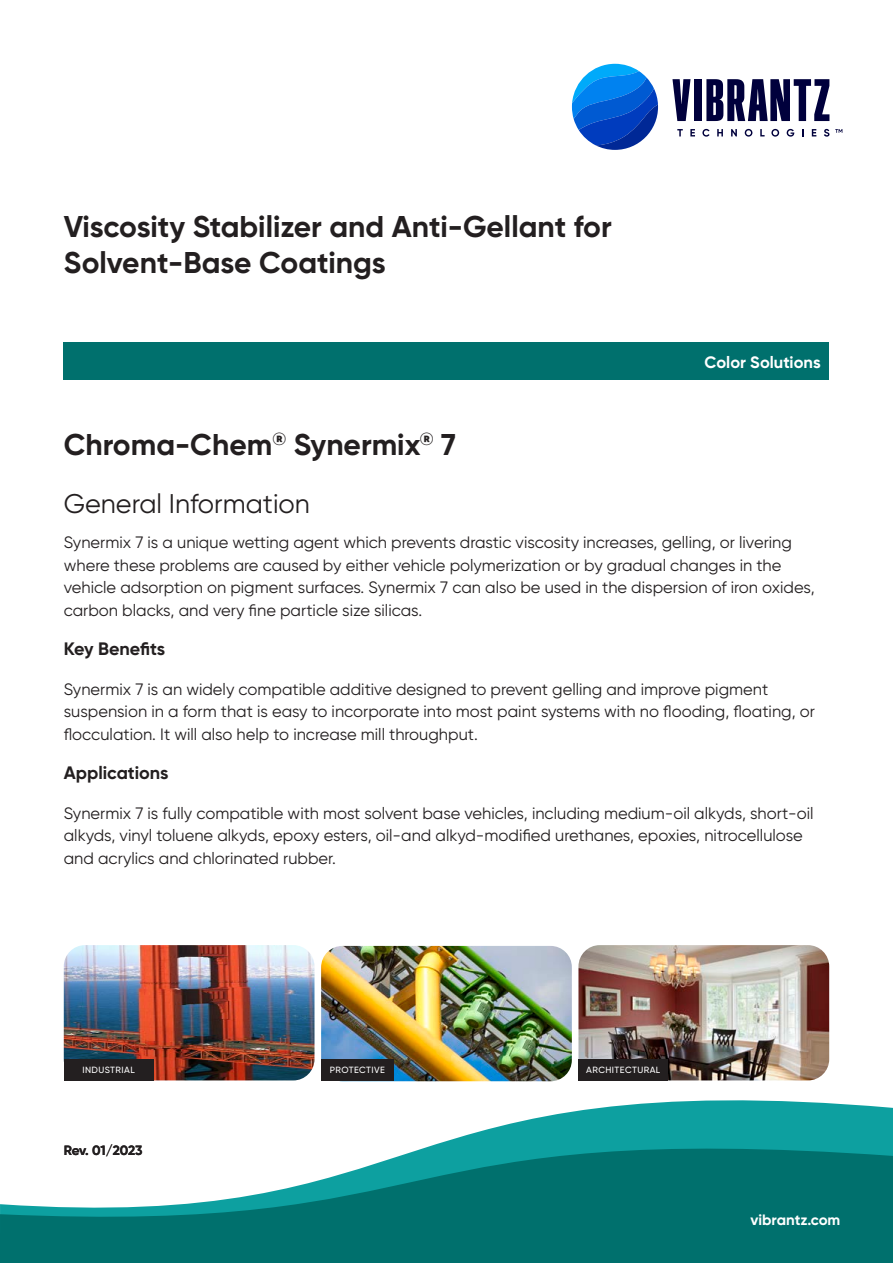
<style>
.page{position:relative;width:893px;height:1263px;background:#fff}
.page>*{position:absolute;margin:0;border:0;box-sizing:border-box;transform-origin:0 0}
._01_Document_Type{font:700 30px/36px "Gilroy";color:#231f20}
._02_Heading_1{font:700 30px "Gilroy";color:#231f20}
._01_Body_Text{font:27px "Gilroy";color:#231f20}
._02_Heading_3{font:700 18px "Gilroy";color:#231f20}
._01_Body_Text-2{font:16.5px/22.5px "Gilroy";color:#231f20}
._01_Section{font:700 16.5px "Gilroy";color:#fff}
.t1{font:700 15px "Gilroy";color:#fff}
.t2{font:700 13.5px "Gilroy";letter-spacing:-.02em;color:#231f20}
.t3{font:500 9px "Gilroy";letter-spacing:.05em;color:#fff}
</style>
<div class="page">
<svg style="left:672px;top:79px;width:18px;height:42px"></svg>
<div style="left:694px;top:79px;width:8px;height:42px;background:#00003c"></div>
<svg style="left:706px;top:79px;width:123px;height:42px"></svg>
<svg style="left:677px;top:129px;width:6px;height:7px"></svg>
<svg style="left:690px;top:129px;width:5px;height:7px"></svg>
<svg style="left:702px;top:129px;width:7px;height:8px"></svg>
<svg style="left:717px;top:129px;width:6px;height:7px"></svg>
<svg style="left:731px;top:129px;width:6px;height:7px"></svg>
<svg style="left:745px;top:129px;width:7px;height:8px"></svg>
<svg style="left:760px;top:129px;width:5px;height:7px"></svg>
<svg style="left:771px;top:129px;width:8px;height:8px"></svg>
<svg style="left:787px;top:129px;width:7px;height:8px"></svg>
<svg style="left:802px;top:129px;width:2px;height:7px"></svg>
<svg style="left:812px;top:129px;width:4px;height:7px"></svg>
<svg style="left:824px;top:129px;width:5px;height:8px"></svg>
<svg style="left:835px;top:129px;width:7px;height:4px"></svg>
<svg style="left:572px;top:64px;width:86px;height:86px"></svg>
<svg style="left:64px;top:1080px;width:829px;height:39px"></svg>
<svg style="left:0;top:1119px;width:893px;height:144px;fill:#00706d"></svg>
<div style="left:64px;top:342px;width:765px;height:38px;background:#00706d"></div>
<img style="left:578px;top:945px;width:251px;height:135px">
<img style="left:64px;top:945px;width:250px;height:135px">
<div style="left:578px;top:1059px;width:90px;height:21px;background:#231f20"></div>
<div style="left:64px;top:1059px;width:89px;height:21px;background:#231f20"></div>
<img style="left:321px;top:946px;width:251px;height:135px">
<div style="left:321px;top:1060px;width:73px;height:21px;background:#231f20"></div>
<p class="_01_Document_Type" style="left:64px;top:208px;width:549px">Viscosity Stabilizer and Anti-Gellant for<br>Solvent-Base Coatings</p>
<p class="_01_Section" style="left:705px;top:352px;width:118px">Color Solutions</p>
<p class="_02_Heading_1" style="left:64px;top:426px;width:394px">Chroma-Chem<sup>®</sup> Synermix<sup>®</sup> 7</p>
<p class="_01_Body_Text" style="left:64px;top:487px;width:248px">General Information</p>
<p class="_01_Body_Text-2" style="left:64px;top:531px;width:752px">Synermix 7 is a unique wetting agent which prevents drastic viscosity increases, gelling, or livering where these problems are caused by either vehicle polymerization or by gradual changes in the vehicle adsorption on pigment surfaces. Synermix 7 can also be used in the dispersion of iron oxides, carbon blacks, and very fine particle size silicas.</p>
<p class="_02_Heading_3" style="left:64px;top:638px;width:103px">Key Benefits</p>
<p class="_01_Body_Text-2" style="left:64px;top:677px;width:753px">Synermix 7 is an widely compatible additive designed to prevent gelling and improve pigment suspension in a form that is easy to incorporate into most paint systems with no flooding, floating, or flocculation. It will also help to increase mill throughput.</p>
<p class="_02_Heading_3" style="left:64px;top:762px;width:106px">Applications</p>
<p class="_01_Body_Text-2" style="left:64px;top:801px;width:751px">Synermix 7 is fully compatible with most solvent base vehicles, including medium-oil alkyds, short-oil alkyds, vinyl toluene alkyds, epoxy esters, oil-and alkyd-modified urethanes, epoxies, nitrocellulose and acrylics and chlorinated rubber.</p>
<p class="t3" style="left:82px;top:1064px;width:54px">INDUSTRIAL</p>
<p class="t3" style="left:330px;top:1065px;width:57px">PROTECTIVE</p>
<p class="t3" style="left:586px;top:1064px;width:76px">ARCHITECTURAL</p>
<p class="t2" style="left:64px;top:1142px;width:80px">Rev. 01/2023</p>
<p class="t1" style="left:750px;top:1210px;width:91px">vibrantz.com</p>
</div>
